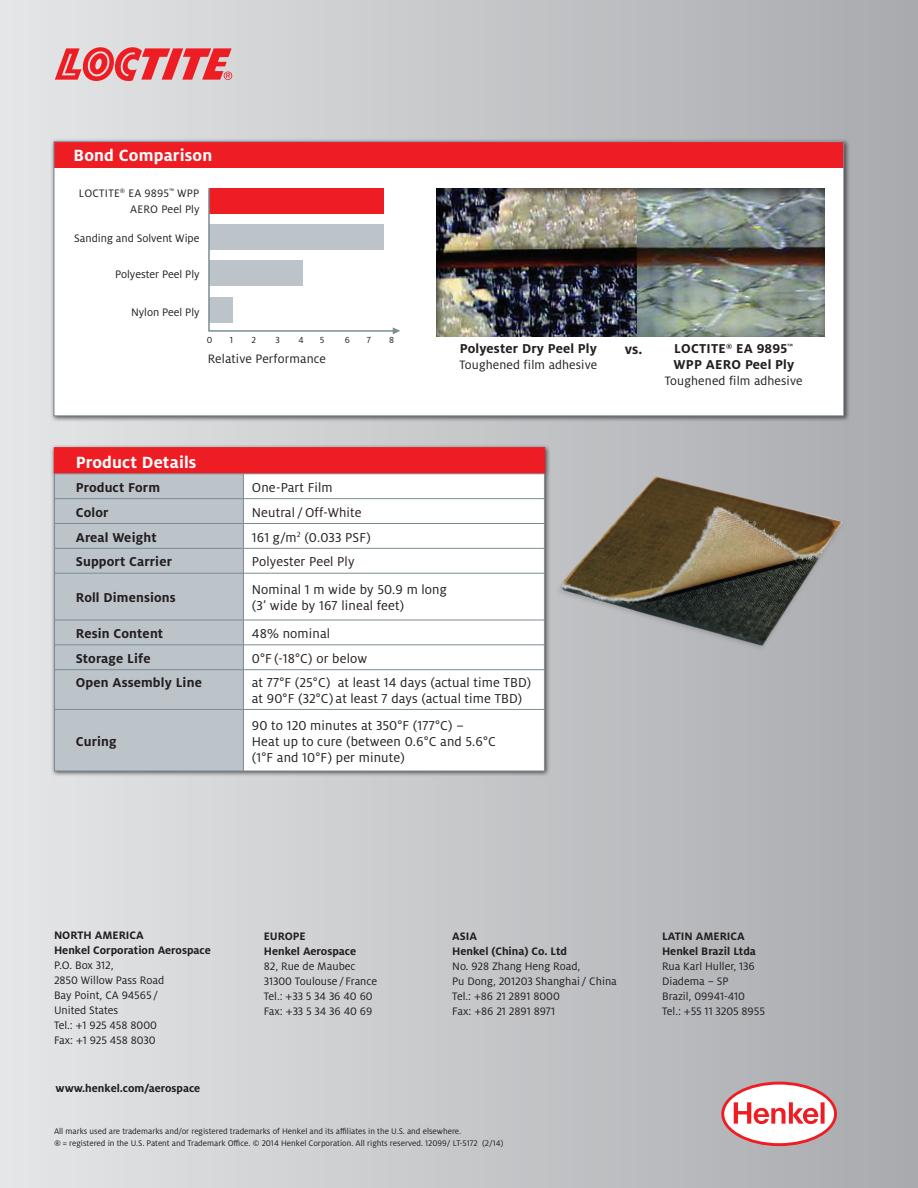
<style>
.page{position:relative;width:918px;height:1188px;background:#fff}
.page>*{position:absolute;margin:0;border:0;box-sizing:border-box;transform-origin:0 0}
.Copy_10{font:700 18px "Henkel Milo";letter-spacing:.01em;color:#fff}
.Innovation{font:700 15px "Henkel Milo";color:#231f20}
.Copy_9_5__usefirst{font:14.25px/15.8px "Henkel Milo";letter-spacing:.01em;color:#231f20}
.Copy_9_5__usefirst-2{font:700 14.25px/15.8px "Henkel Milo";letter-spacing:.01em;color:#231f20}
.Copy_9_5__usefirst-3{font:13.5px "Henkel Milo";letter-spacing:.01em;color:#231f20}
.BackAddress{font:12px/15px "Henkel Milo";color:#231f20}
.BackAddress-2{font:700 12px "Henkel Milo";color:#231f20}
._04_Fließtext_rechts{font:12px "Henkel Milo";color:#231f20}
.Copy_9_5__usefirst-4{font:12px/15.8px "Henkel Milo";letter-spacing:.015em;color:#231f20;text-align:right}
._07_Zahlen_Tabelle_g{font:9.75px "Henkel Milo";color:#231f20}
.t1{font:9px/12px "Henkel Milo";color:#231f20}
</style>
<div class="page">
<div style="left:0;top:0;width:918px;height:1188px;background:linear-gradient(to right,#e5e6e7,#a9aaae)"></div>
<div style="left:51px;top:138px;width:799px;height:284px;background:#231f20;opacity:.75"></div>
<div style="left:54px;top:142px;width:790px;height:274px;background:#fff"></div>
<div style="left:54px;top:142px;width:790px;height:26px;background:#ee1d23"></div>
<div style="left:435px;top:187px;width:392px;height:150px;background:#231f20;opacity:.75"></div>
<svg style="left:208px;top:188px;width:192px;height:146px"></svg>
<div style="left:51px;top:444px;width:500px;height:333px;background:#231f20;opacity:.75"></div>
<div style="left:55px;top:448px;width:489px;height:26px;background:#ee1d23"></div>
<div style="left:55px;top:475px;width:188px;height:296px;background:#bcc4c9"></div>
<svg style="left:244px;top:475px;width:300px;height:296px"></svg>
<hr style="left:54px;top:447px;width:189px;height:2px;background:#ee1d23">
<hr style="left:243px;top:447px;width:302px;height:2px;background:#ee1d23">
<hr style="left:54px;top:474px;width:189px;height:1px;background:#7b8c95">
<hr style="left:243px;top:573px;width:1px;height:47px;background:#7b8c95">
<svg style="left:243px;top:621px;width:1px;height:48px"></svg>
<hr style="left:54px;top:670px;width:1px;height:39px;background:#7b8c95">
<hr style="left:243px;top:710px;width:1px;height:61px;background:#7b8c95">
<hr style="left:243px;top:474px;width:302px;height:1px;background:#7b8c95">
<svg style="left:243px;top:475px;width:1px;height:98px"></svg>
<hr style="left:243px;top:670px;width:1px;height:39px;background:#7b8c95">
<hr style="left:544px;top:670px;width:1px;height:39px;background:#7b8c95">
<hr style="left:54px;top:669px;width:189px;height:1px;background:#7b8c95">
<hr style="left:243px;top:669px;width:302px;height:1px;background:#7b8c95">
<svg style="left:54px;top:621px;width:1px;height:48px"></svg>
<hr style="left:54px;top:645px;width:189px;height:1px;background:#7b8c95">
<hr style="left:243px;top:645px;width:302px;height:1px;background:#7b8c95">
<hr style="left:54px;top:573px;width:1px;height:47px;background:#7b8c95">
<hr style="left:54px;top:620px;width:189px;height:1px;background:#7b8c95">
<hr style="left:243px;top:620px;width:302px;height:1px;background:#7b8c95">
<hr style="left:54px;top:573px;width:189px;height:1px;background:#7b8c95">
<hr style="left:243px;top:573px;width:302px;height:1px;background:#7b8c95">
<hr style="left:54px;top:548px;width:189px;height:1px;background:#7b8c95">
<hr style="left:243px;top:548px;width:302px;height:1px;background:#7b8c95">
<hr style="left:54px;top:498px;width:189px;height:1px;background:#7b8c95">
<svg style="left:54px;top:449px;width:1px;height:124px"></svg>
<hr style="left:243px;top:498px;width:302px;height:1px;background:#7b8c95">
<hr style="left:54px;top:523px;width:189px;height:1px;background:#7b8c95">
<hr style="left:243px;top:523px;width:302px;height:1px;background:#7b8c95">
<hr style="left:54px;top:709px;width:189px;height:1px;background:#7b8c95">
<hr style="left:54px;top:710px;width:1px;height:61px;background:#7b8c95">
<hr style="left:243px;top:709px;width:302px;height:1px;background:#7b8c95">
<hr style="left:544px;top:710px;width:1px;height:61px;background:#7b8c95">
<hr style="left:54px;top:771px;width:189px;height:1px;background:#7b8c95">
<hr style="left:243px;top:771px;width:302px;height:1px;background:#7b8c95">
<img style="left:541px;top:458px;width:313px;height:218px">
<svg style="left:721px;top:1082px;width:116px;height:64px"></svg>
<svg style="left:55px;top:47px;width:177px;height:34px;background:#e57478"></svg>
<p class="Copy_10" style="left:74px;top:145px;width:140px">Bond Comparison</p>
<p class="Copy_9_5__usefirst-4" style="left:79px;top:186px;width:122px">LOCTITE<sup>®</sup> EA 9895<sup>™</sup> WPP<br>AERO Peel Ply</p>
<p class="_04_Fließtext_rechts" style="left:74px;top:232px;width:127px">Sanding and Solvent Wipe</p>
<p class="_04_Fließtext_rechts" style="left:115px;top:268px;width:86px">Polyester Peel Ply</p>
<p class="_04_Fließtext_rechts" style="left:131px;top:306px;width:70px">Nylon Peel Ply</p>
<p class="_07_Zahlen_Tabelle_g" style="left:207px;top:335px;width:7px">0</p>
<p class="_07_Zahlen_Tabelle_g" style="left:230px;top:335px;width:5px">1</p>
<p class="_07_Zahlen_Tabelle_g" style="left:252px;top:335px;width:6px">2</p>
<p class="_07_Zahlen_Tabelle_g" style="left:276px;top:335px;width:6px">3</p>
<p class="_07_Zahlen_Tabelle_g" style="left:299px;top:335px;width:7px">4</p>
<p class="_07_Zahlen_Tabelle_g" style="left:320px;top:335px;width:6px">5</p>
<p class="_07_Zahlen_Tabelle_g" style="left:345px;top:335px;width:7px">6</p>
<p class="_07_Zahlen_Tabelle_g" style="left:367px;top:335px;width:6px">7</p>
<p class="_07_Zahlen_Tabelle_g" style="left:389px;top:335px;width:6px">8</p>
<p class="Copy_9_5__usefirst-3" style="left:208px;top:351px;width:120px">Relative Performance</p>
<p class="Copy_9_5__usefirst-2" style="left:460px;top:341px;width:138px">Polyester Dry Peel Ply</p>
<p class="Copy_9_5__usefirst-3" style="left:459px;top:357px;width:140px">Toughened film adhesive</p>
<p class="Copy_10" style="left:76px;top:452px;width:122px">Product Details</p>
<p class="Copy_9_5__usefirst-2" style="left:76px;top:480px;width:86px">Product Form</p>
<p class="Copy_9_5__usefirst" style="left:252px;top:480px;width:82px">One-Part Film</p>
<p class="Copy_9_5__usefirst-2" style="left:76px;top:504px;width:34px">Color</p>
<p class="Copy_9_5__usefirst" style="left:252px;top:505px;width:111px">Neutral /Off-White</p>
<p class="Copy_9_5__usefirst-2" style="left:76px;top:529px;width:82px">Areal Weight</p>
<p class="Copy_9_5__usefirst" style="left:252px;top:529px;width:121px">161 g/m<sup>2</sup> (0.033 PSF)</p>
<p class="Copy_9_5__usefirst-2" style="left:76px;top:554px;width:98px">Support Carrier</p>
<p class="Copy_9_5__usefirst" style="left:252px;top:554px;width:104px">Polyester Peel Ply</p>
<p class="Copy_9_5__usefirst-2" style="left:76px;top:590px;width:102px">Roll Dimensions</p>
<p class="Copy_9_5__usefirst" style="left:252px;top:582px;width:196px">Nominal 1 m wide by 50.9 m long (3’ wide by 167 lineal feet)</p>
<p class="Copy_9_5__usefirst-2" style="left:76px;top:626px;width:89px">Resin Content</p>
<p class="Copy_9_5__usefirst" style="left:252px;top:626px;width:80px">48% nominal</p>
<p class="Copy_9_5__usefirst-2" style="left:76px;top:651px;width:76px">Storage Life</p>
<p class="Copy_9_5__usefirst" style="left:252px;top:651px;width:117px">0°F (-18°C) or below</p>
<p class="Copy_9_5__usefirst-2" style="left:76px;top:675px;width:128px">Open Assembly Line</p>
<p class="Copy_9_5__usefirst" style="left:252px;top:675px;width:281px">at 77°F (25°C) at least 14 days (actual time TBD) at 90°F (32°C) at least 7 days (actual time TBD)</p>
<p class="Copy_9_5__usefirst-2" style="left:76px;top:734px;width:42px">Curing</p>
<p class="Copy_9_5__usefirst" style="left:252px;top:718px;width:246px">90 to 120 minutes at 350°F (177°C) –<br>Heat up to cure (between 0.6°C and 5.6°C (1°F and 10°F) per minute)</p>
<p class="Innovation" style="left:625px;top:341px;width:19px">vs.</p>
<p class="Copy_9_5__usefirst-2" style="left:673px;top:341px;width:122px">LOCTITE<sup>®</sup> EA 9895<sup>™<br></sup>WPP AERO Peel Ply</p>
<p class="Copy_9_5__usefirst-3" style="left:665px;top:373px;width:140px">Toughened film adhesive</p>
<p class="BackAddress-2" style="left:54px;top:929px;width:91px">NORTH AMERICA</p>
<p class="BackAddress-2" style="left:54px;top:944px;width:158px">Henkel Corporation Aerospace</p>
<p class="BackAddress" style="left:54px;top:958px;width:112px">P.O. Box 312,<br>2850 Willow Pass Road<br>Bay Point, CA 94565 /<br>United States<br>Tel.: +1 925 458 8000<br>Fax: +1 925 458 8030</p>
<p class="BackAddress-2" style="left:56px;top:1081px;width:146px">www.henkel.com/aerospace</p>
<p class="BackAddress-2" style="left:264px;top:929px;width:43px">EUROPE</p>
<p class="BackAddress-2" style="left:264px;top:944px;width:94px">Henkel Aerospace</p>
<p class="BackAddress" style="left:264px;top:958px;width:93px">82, Rue de Maubec</p>
<p class="BackAddress" style="left:264px;top:973px;width:115px">31300 Toulouse / France</p>
<p class="BackAddress" style="left:264px;top:988px;width:111px">Tel.: +33 5 34 36 40 60</p>
<p class="BackAddress" style="left:264px;top:1003px;width:110px">Fax: +33 5 34 36 40 69</p>
<p class="BackAddress-2" style="left:452px;top:929px;width:26px">ASIA</p>
<p class="BackAddress-2" style="left:452px;top:944px;width:116px">Henkel (China) Co. Ltd</p>
<p class="BackAddress" style="left:452px;top:958px;width:166px">No. 928 Zhang Heng Road,<br>Pu Dong, 201203 Shanghai / China<br>Tel.: +86 21 2891 8000<br>Fax: +86 21 2891 8971</p>
<p class="t1" style="left:54px;top:1126px;width:451px">All marks used are trademarks and/or registered trademarks of Henkel and its affiliates in the U.S. and elsewhere.<br>® = registered in the U.S. Patent and Trademark Office. © 2014 Henkel Corporation. All rights reserved. 12099/ LT-5172 (2/14)</p>
<p class="BackAddress-2" style="left:662px;top:929px;width:84px">LATIN AMERICA</p>
<p class="BackAddress-2" style="left:662px;top:944px;width:95px">Henkel Brazil Ltda</p>
<p class="BackAddress" style="left:662px;top:958px;width:94px">Rua Karl Huller, 136</p>
<p class="BackAddress" style="left:662px;top:973px;width:68px">Diadema – SP</p>
<p class="BackAddress" style="left:662px;top:988px;width:85px">Brazil, 09941-410</p>
<p class="BackAddress" style="left:662px;top:1003px;width:104px">Tel.: +55 11 3205 8955</p>
</div>
